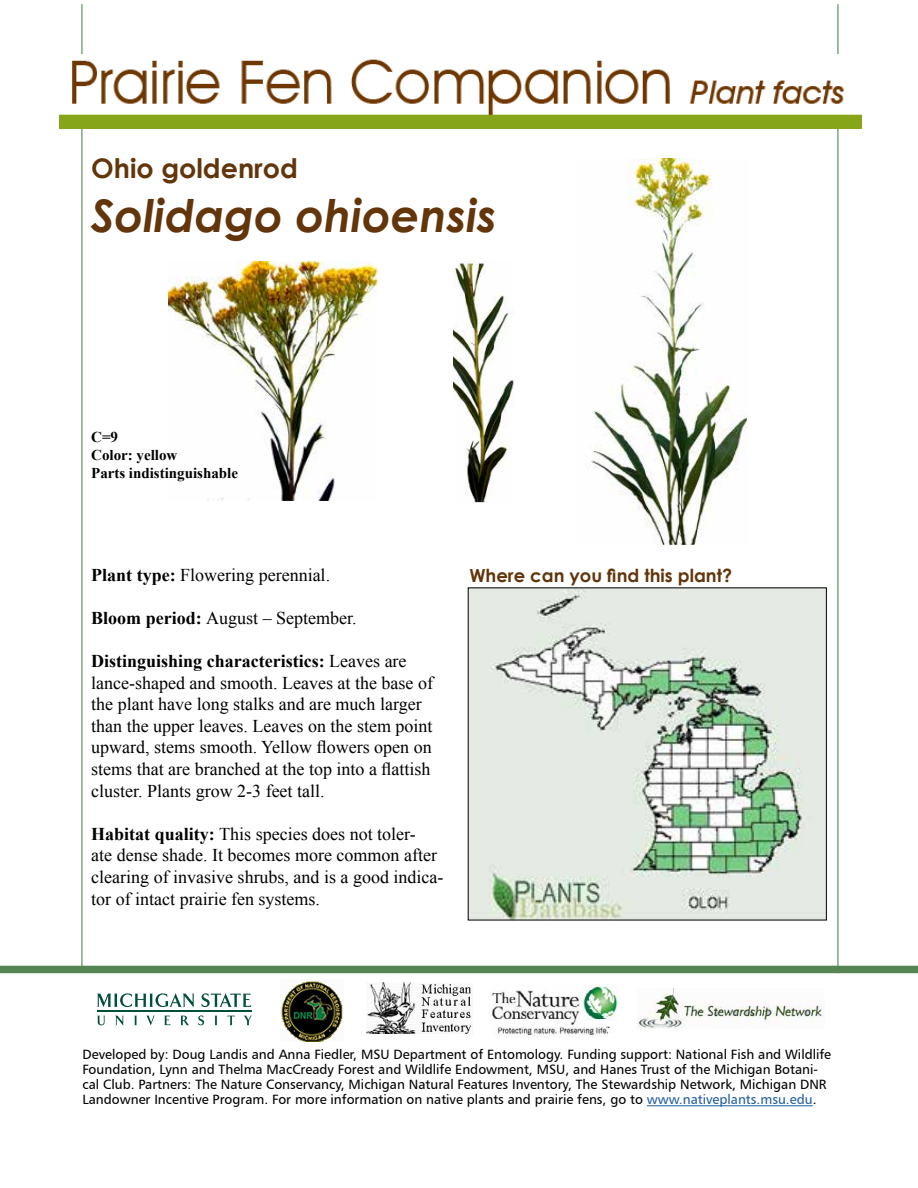
<style>
.page{position:relative;width:918px;height:1188px;background:#fff}
.page>*{position:absolute;margin:0;border:0;box-sizing:border-box;transform-origin:0 0}
.Scientific_name{font:italic 700 45px "Century Gothic";color:#62350b}
.Common_name{font:700 27px "Century Gothic";color:#62350b}
.t1{font:18px/21.6px "Times New Roman";color:#000}
.Subhead{font:700 18px "Century Gothic";color:#62350b}
.Normal_with_bold{font:700 15px "Times New Roman";color:#000}
.t2{font:13.5px/15px "Humanist 777 BT Roman B";color:#000}
.s1{font-weight:700}
.s2{color:#215e9e}
</style>
<div class="page">
<hr style="left:81px;top:4px;width:2px;height:965px;background:#558654">
<hr style="left:837px;top:4px;width:1px;height:969px;background:#558654">
<div style="left:0;top:966px;width:918px;height:7px;background:#558654"></div>
<img style="left:59px;top:55px;width:803px;height:73px">
<hr style="left:647px;top:1105px;width:166px;height:1px;background:#215e9e">
<img style="left:281px;top:981px;width:62px;height:61px">
<svg style="left:97px;top:1016px;width:8px;height:9px"></svg>
<svg style="left:115px;top:1016px;width:9px;height:10px"></svg>
<svg style="left:134px;top:1016px;width:3px;height:9px"></svg>
<svg style="left:146px;top:1016px;width:9px;height:9px"></svg>
<svg style="left:164px;top:1016px;width:6px;height:9px"></svg>
<svg style="left:181px;top:1016px;width:8px;height:9px"></svg>
<svg style="left:198px;top:1015px;width:6px;height:10px"></svg>
<svg style="left:215px;top:1016px;width:2px;height:9px"></svg>
<svg style="left:227px;top:1016px;width:8px;height:9px"></svg>
<svg style="left:244px;top:1016px;width:8px;height:9px"></svg>
<svg style="left:97px;top:993px;width:97px;height:14px"></svg>
<svg style="left:202px;top:993px;width:49px;height:14px"></svg>
<hr style="left:97px;top:1010px;width:155px;height:1px;background:#004f39">
<img style="left:490px;top:984px;width:128px;height:53px">
<img style="left:367px;top:983px;width:106px;height:51px">
<img style="left:638px;top:989px;width:186px;height:39px">
<img style="left:169px;top:262px;width:208px;height:239px">
<img style="left:454px;top:262px;width:60px;height:240px">
<img style="left:586px;top:158px;width:161px;height:387px">
<img style="left:470px;top:590px;width:355px;height:328px">
<p class="Common_name" style="left:91px;top:148px;width:208px">Ohio goldenrod</p>
<p class="Scientific_name" style="left:91px;top:182px;width:407px">Solidago ohioensis</p>
<p class="Normal_with_bold" style="left:91px;top:427px;width:28px">C=9</p>
<p class="Normal_with_bold" style="left:91px;top:445px;width:88px">Color: yellow</p>
<p class="Normal_with_bold" style="left:91px;top:463px;width:148px">Parts indistinguishable</p>
<p class="t1" style="left:91px;top:563px;width:240px"><span class="s1">Plant type:</span> Flowering perennial.</p>
<p class="t1" style="left:91px;top:607px;width:267px"><span class="s1">Bloom period:</span> August – September.</p>
<p class="t1" style="left:91px;top:650px;width:343px"><span class="s1">Distinguishing characteristics:</span> Leaves are lance-shaped and smooth. Leaves at the base of the plant have long stalks and are much larger than the upper leaves. Leaves on the stem point upward, stems smooth. Yellow flowers open on stems that are branched at the top into a flattish cluster. Plants grow 2-3 feet tall.</p>
<p class="t1" style="left:91px;top:823px;width:354px"><span class="s1">Habitat quality:</span> This species does not toler-<br>ate dense shade. It becomes more common after clearing of invasive shrubs, and is a good indica&shy;tor of intact prairie fen systems.</p>
<p class="Subhead" style="left:469px;top:561px;width:264px">Where can you find this plant?</p>
<p class="t2" style="left:82px;top:1047px;width:750px">Developed by: Doug Landis and Anna Fiedler, MSU Department of Entomology. Funding support: National Fish and Wildlife Foundation, Lynn and Thelma MacCready Forest and Wildlife Endowment, MSU, and Hanes Trust of the Michigan Botani&shy;cal Club. Partners: The Nature Conservancy, Michigan Natural Features Inventory, The Stewardship Network, Michigan DNR Landowner Incentive Program. For more information on native plants and prairie fens, go to <span class="s2">www.nativeplants.msu.edu</span>.</p>
</div>
